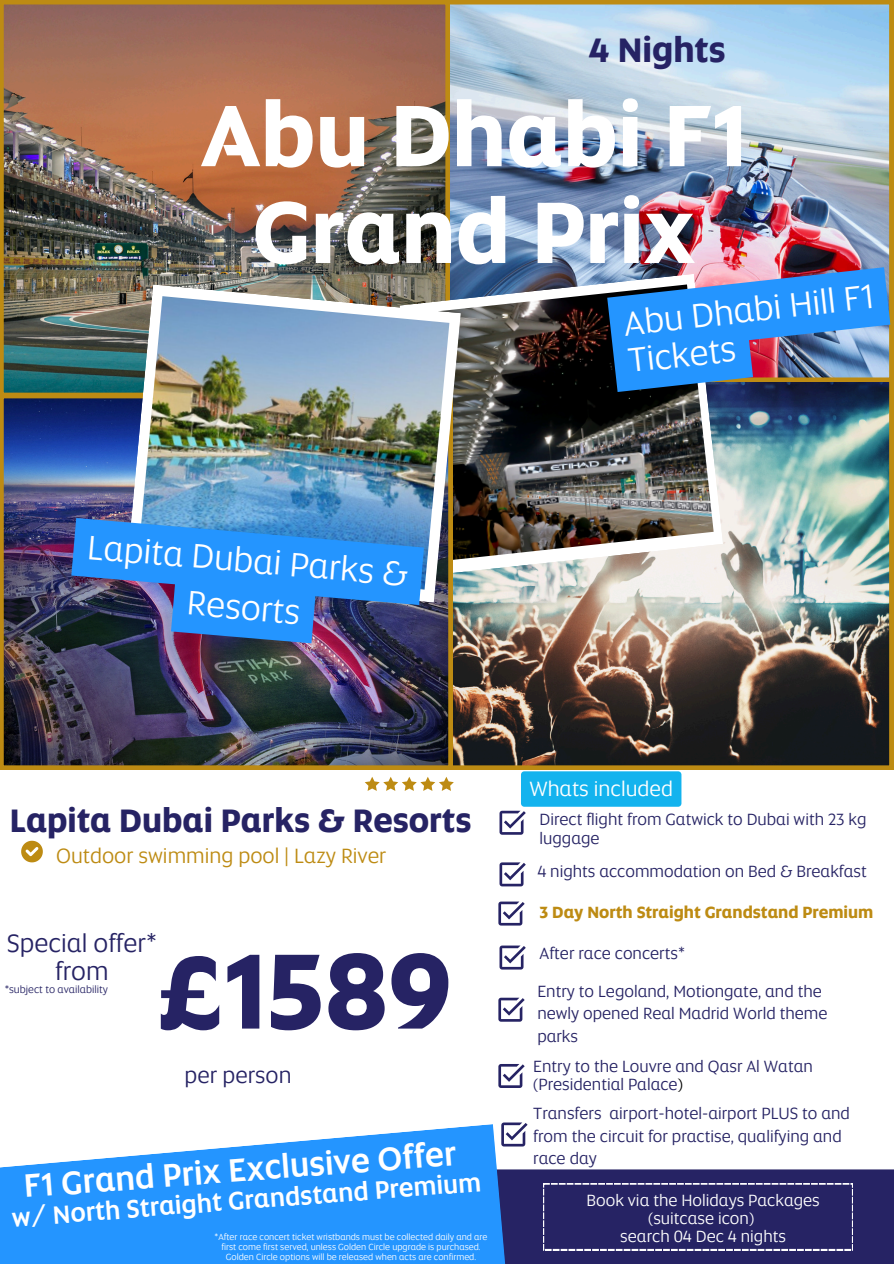
<style>
.page{position:relative;width:894px;height:1264px;background:#fff}
.page>*{position:absolute;margin:0;border:0;box-sizing:border-box;transform-origin:0 0}
.t1{font:700 108.45px "Etihad Altis";color:#262364}
.t2{font:700 88.5px/96.8px "Etihad Altis";color:#fff;text-align:center}
.t3{font:34.5px/47.2px "Etihad Altis";color:#fff;text-align:center}
.t4{font:700 34.5px "Etihad Altis";color:#262364}
.t5{font:500 33px "Etihad Altis";color:#fff}
.t6{font:700 33px "Etihad Altis";color:#262364}
.t7{font:500 25.5px "Etihad Altis";color:#fff}
.t8{font:25.5px/28.2px "Etihad Altis";color:#262364;text-align:center}
.t9{font:22.5px "Etihad Altis";color:#262364}
.t10{font:21px "Etihad Altis";color:#bd8b13}
.t11{font:21px "Etihad Altis";color:#fff}
.t12{font:16.5px/22.5px "Etihad Altis";color:#262364}
.t13{font:16.5px "Etihad Altis";color:#fff}
.t14{font:700 16.5px "Etihad Altis";color:#bd8b13}
.t15{font:10.5px "Etihad Altis";color:#262364}
.t16{font:9px/9.8px "Etihad Altis";color:#fff;text-align:center}
.s1{color:#000}
</style>
<div class="page">
<img style="left:452px;top:392px;width:440px;height:377px">
<img style="left:449px;top:0;width:444px;height:274px">
<img style="left:0;top:0;width:449px;height:394px">
<img style="left:399px;top:274px;width:323px;height:301px">
<img style="left:460px;top:284px;width:253px;height:277px">
<img style="left:0;top:394px;width:452px;height:375px">
<img style="left:126px;top:284px;width:334px;height:318px">
<img style="left:137px;top:296px;width:312px;height:293px">
<svg style="left:499px;top:862px;width:26px;height:24px"></svg>
<svg style="left:498px;top:901px;width:26px;height:24px"></svg>
<svg style="left:499px;top:945px;width:26px;height:24px"></svg>
<svg style="left:498px;top:997px;width:26px;height:24px"></svg>
<div style="left:0;top:1169px;width:893px;height:94px;background:#262364"></div>
<svg style="left:0;top:1124px;width:516px;height:139px;fill:#2495ff"></svg>
<svg style="left:21px;top:840px;width:22px;height:22px"></svg>
<svg style="left:543px;top:1183px;width:309px;height:66px"></svg>
<svg style="left:501px;top:1122px;width:26px;height:24px"></svg>
<svg style="left:498px;top:1064px;width:26px;height:23px"></svg>
<img style="left:67px;top:518px;width:357px;height:134px">
<svg style="left:499px;top:771px;width:182px;height:63px"></svg>
<img style="left:607px;top:267px;width:286px;height:125px">
<svg style="left:365px;top:777px;width:88px;height:14px"></svg>
<h3 class="t4" style="left:588px;top:28px;width:138px">4 Nights</h3>
<p class="t2" style="left:201px;top:87px;width:547px">Abu Dhabi F1<br>Grand Prix</p>
<h4 class="t3" style="left:621px;top:304px;width:252px;line-height:37.7px;text-align:left;rotate:-6deg">Abu Dhabi Hill F1<br>Tickets</h4>
<p class="t3" style="left:90px;top:523px;width:323px;rotate:5deg">Lapita Dubai Parks &amp;<br>Resorts</p>
<p class="t6" style="left:10px;top:799px;width:463px">Lapita Dubai Parks &amp; Resorts</p>
<h3 class="t10" style="left:56px;top:842px;width:331px">Outdoor swimming pool | Lazy River</h3>
<p class="t8" style="left:7px;top:929px;width:152px">Special offer* from</p>
<p class="t1" style="left:157px;top:921px;width:296px">£1589</p>
<p class="t15" style="left:5px;top:982px;width:105px">*subject to availability</p>
<p class="t9" style="left:184px;top:1060px;width:108px">per person</p>
<p class="t5" style="left:23px;top:1163px;width:434px;rotate:-4deg">F1 Grand Prix Exclusive Offer</p>
<p class="t7" style="left:11px;top:1200px;width:472px;rotate:-4deg">w/ North Straight Grandstand Premium</p>
<p class="t16" style="left:214px;top:1232px;width:274px">*After race concert ticket wristbands must be collected daily and are first come first served, unless Golden Circle upgrade is purchased.<br>Golden Circle options will be released when acts are confirmed.</p>
<h4 class="t11" style="left:529px;top:775px;width:145px">Whats included</h4>
<h2 class="t12" style="left:539px;top:809px;width:328px;line-height:19.2px">Direct flight from Gatwick to Dubai with 23 kg luggage</h2>
<p class="t12" style="left:537px;top:860px;width:331px">4 nights accommodation on Bed &amp; Breakfast</p>
<p class="t14" style="left:539px;top:901px;width:335px">3 Day North Straight Grandstand Premium</p>
<p class="t12" style="left:539px;top:941px;width:147px">After race concerts*</p>
<p class="t12" style="left:537px;top:979px;width:291px">Entry to Legoland, Motiongate, and the newly opened Real Madrid World theme parks</p>
<p class="t12" style="left:533px;top:1057px;width:281px;line-height:18px">Entry to the Louvre and Qasr Al Watan (Presidential Palace<span class="s1">)</span></p>
<p class="t12" style="left:533px;top:1102px;width:318px">Transfers airport-hotel-airport PLUS to and from the circuit for practise, qualifying and race day</p>
<p class="t13" style="left:586px;top:1189px;width:235px">Book via the Holidays Packages</p>
<p class="t13" style="left:648px;top:1207px;width:107px">(suitcase icon)</p>
<p class="t13" style="left:620px;top:1225px;width:167px">search 04 Dec 4 nights</p>
</div>
